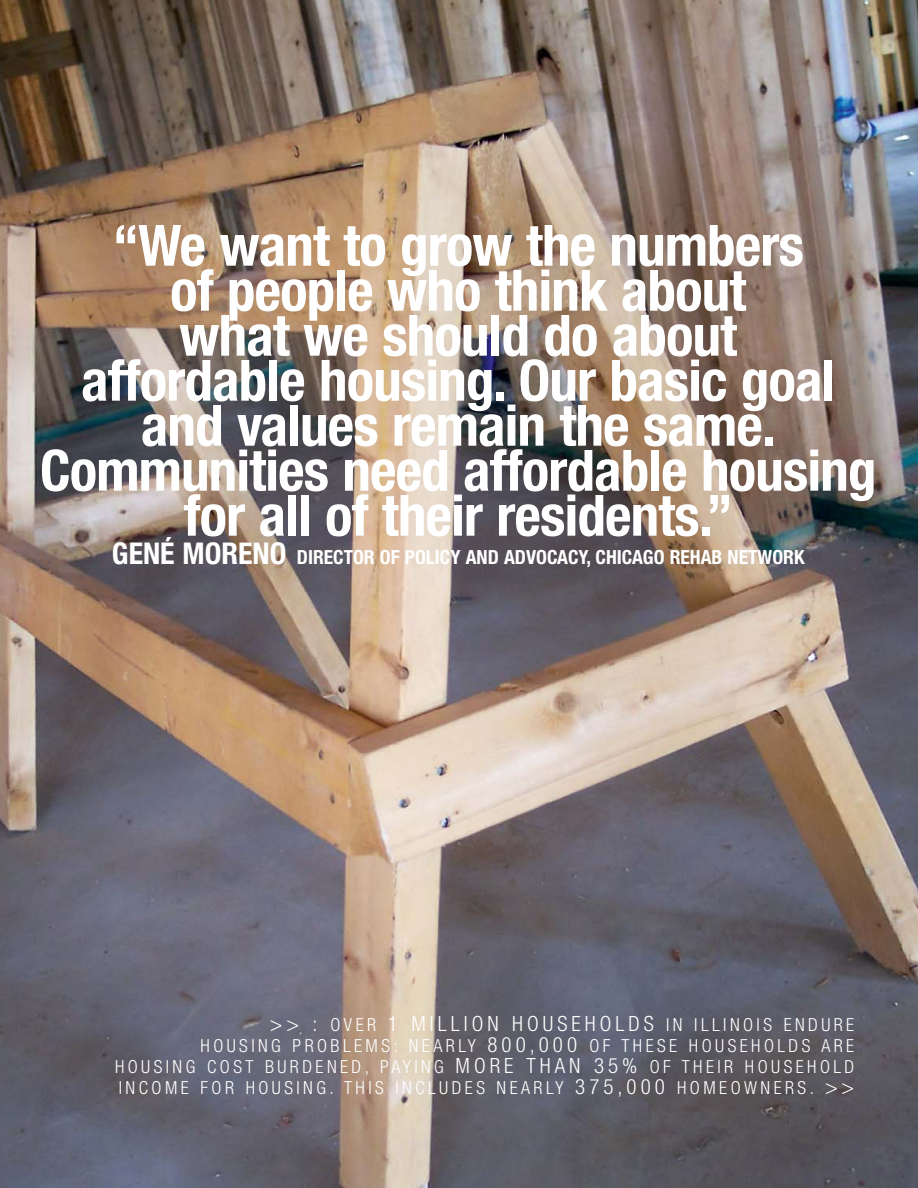
<style>
.page{position:relative;width:918px;height:1188px;background:#fff}
.page>*{position:absolute;margin:0;border:0;box-sizing:border-box;transform-origin:0 0}
.t1{font:700 condensed 57px/45px "Helvetica Neue";letter-spacing:-.015em;color:#fff;text-align:center}
.t2{font:300 condensed 21px "Helvetica Neue";letter-spacing:.19em;color:#fff}
.t3{font:700 condensed 19.5px "Helvetica Neue";color:#fff}
.t4{font:300 condensed 18px/21px "Helvetica Neue";letter-spacing:.19em;color:#fff;text-align:justify}
.s1{font-size:30px}
.s2{font-size:18px}
.s3{font-size:21px}
</style>
<div class="page">
<img style="left:0;top:0;width:917px;height:1188px">
<p class="t1" style="left:40px;top:228px;width:838px">“We want to grow the numbers<br>of people who think about<br>what we should do about<br>affordable housing. Our basic goal and values remain the same.<br>Communities need affordable housing for all of their residents.”</p>
<p class="t3" style="left:112px;top:550px;width:694px"><span class="s1">GENÉ MORENO</span> DIRECTOR OF POLICY AND ADVOCACY, CHICAGO REHAB NETWORK</p>
<p class="t2" style="left:270px;top:1016px;width:586px">&gt;&gt; : <span class="s2">OVER</span> 1 MILLION HOUSEHOLDS <span class="s2">IN ILLINOIS ENDURE</span></p>
<p class="t4" style="left:115px;top:1037px;width:741px;text-indent:86px">HOUSING PROBLEMS: NEARLY <span class="s3">800,000</span> OF THESE HOUSEHOLDS ARE HOUSING COST BURDENED, PAYING <span class="s3">MORE THAN 35%</span> OF THEIR HOUSEHOLD INCOME FOR HOUSING. THIS INCLUDES NEARLY <span class="s3">375,000</span> HOMEOWNERS. <span class="s3">&gt;&gt;</span></p>
</div>
